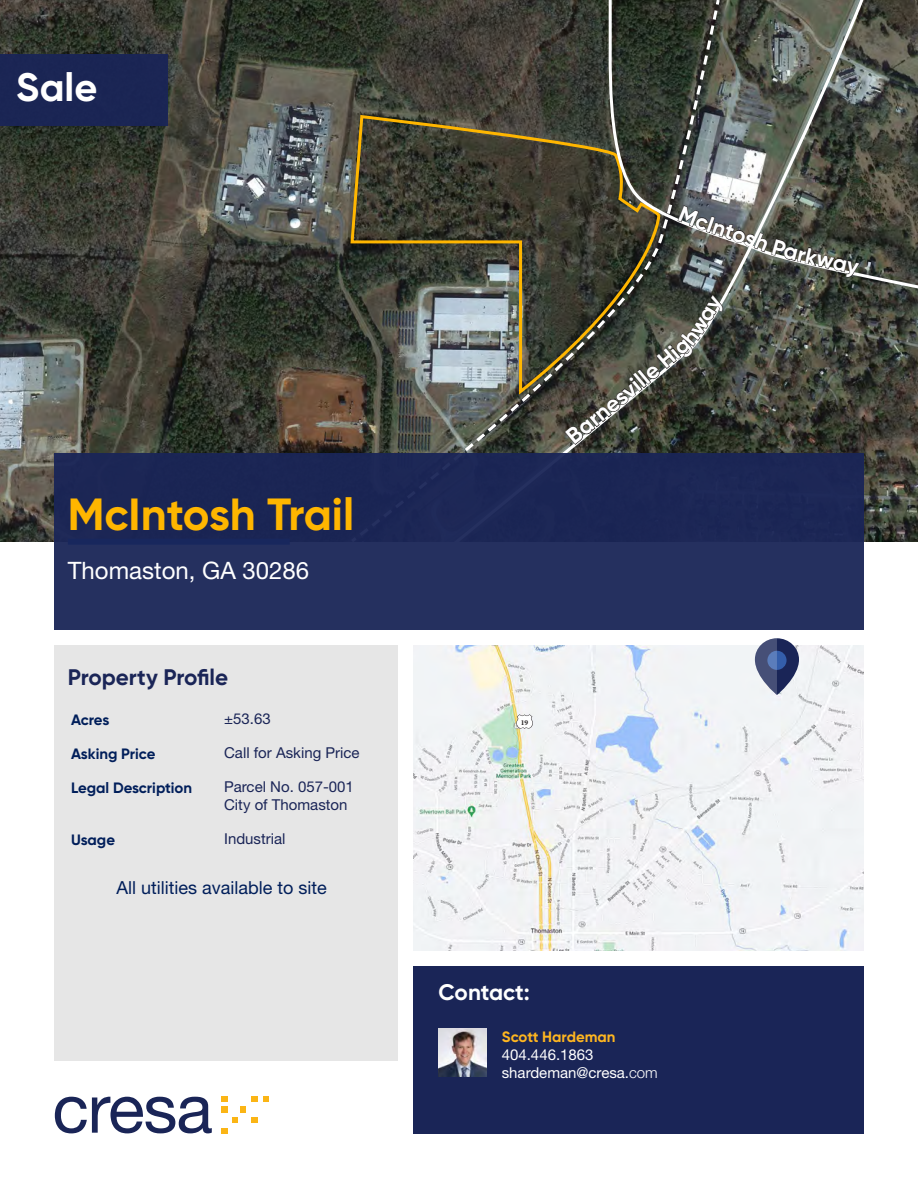
<style>
.page{position:relative;width:918px;height:1188px;background:#fff}
.page>*{position:absolute;margin:0;border:0;box-sizing:border-box;transform-origin:0 0}
.Building_Address{font:700 45px "Gilroy";color:#ffb600}
.t1{font:700 39.6px "Gilroy";color:#fff}
.Building_Address-2{font:24px "Helvetica Neue LT Std";color:#fff}
.For_More_Information{font:700 22.5px "Gilroy";color:#fff}
.Headline{font:700 22.5px "Gilroy";color:#1a2557}
.t2{font:18px "Helvetica Neue LT Std";color:#001e5a}
.t3{font:15px "Helvetica Neue LT Std";color:#1a2557}
.t4{font:700 15px "Gilroy";color:#001e5a}
.Contact_Info{font:15px "Helvetica Neue LT Std";color:#fff}
.Name{font:700 15px "Gilroy";color:#ffb620}
.t5{font:700 7.5px "Minion Pro";color:#231f20}
.s1{font-weight:300}
</style>
<div class="page">
<img style="left:414px;top:646px;width:450px;height:304px">
<div style="left:54px;top:646px;width:344px;height:415px;background:#e6e6e6"></div>
<div style="left:414px;top:966px;width:450px;height:168px;background:#1a2557"></div>
<img style="left:0;top:0;width:918px;height:542px">
<svg style="left:55px;top:1097px;width:157px;height:36px"></svg>
<svg style="left:222px;top:1096px;width:5px;height:16px"></svg>
<svg style="left:222px;top:1118px;width:15px;height:15px"></svg>
<svg style="left:241px;top:1107px;width:5px;height:5px"></svg>
<svg style="left:252px;top:1096px;width:5px;height:6px"></svg>
<svg style="left:252px;top:1118px;width:5px;height:5px"></svg>
<svg style="left:264px;top:1096px;width:5px;height:6px"></svg>
<svg style="left:516px;top:714px;width:17px;height:15px"></svg>
<svg style="left:755px;top:638px;width:44px;height:57px"></svg>
<div style="left:767px;top:651px;width:20px;height:19px;background:#345eab;border-radius:50%"></div>
<svg style="left:755px;top:638px;width:22px;height:57px"></svg>
<div style="left:0;top:54px;width:167px;height:72px;background:#1a2557"></div>
<img style="left:438px;top:1028px;width:49px;height:49px">
<svg style="left:349px;top:0;width:96px;height:454px"></svg>
<svg style="left:871px;top:0;width:47px;height:291px"></svg>
<svg style="left:445px;top:0;width:426px;height:542px"></svg>
<div style="left:54px;top:454px;width:810px;height:176px;background:#202b5e"></div>
<svg style="left:660px;top:4px;width:199px;height:275px"></svg>
<svg style="left:681px;top:295px;width:46px;height:51px"></svg>
<p class="t1" style="left:16px;top:62px;width:83px">Sale</p>
<p class="Building_Address" style="left:68px;top:487px;width:288px">McIntosh Trail</p>
<p class="Building_Address-2" style="left:68px;top:557px;width:243px">Thomaston, GA 30286</p>
<p class="Headline" style="left:68px;top:663px;width:162px">Property Profile</p>
<p class="t4" style="left:71px;top:711px;width:40px">Acres</p>
<p class="t3" style="left:224px;top:710px;width:48px">±53.63</p>
<p class="t4" style="left:71px;top:744px;width:86px">Asking Price</p>
<p class="t3" style="left:224px;top:744px;width:137px">Call for Asking Price</p>
<p class="t4" style="left:71px;top:778px;width:123px">Legal Description</p>
<p class="t3" style="left:224px;top:777px;width:131px">Parcel No. 057-001</p>
<p class="t3" style="left:224px;top:795px;width:125px">City of Thomaston</p>
<p class="t4" style="left:71px;top:831px;width:46px">Usage</p>
<p class="t3" style="left:224px;top:830px;width:63px">Industrial</p>
<p class="t2" style="left:116px;top:877px;width:212px">All utilities available to site</p>
<h3 class="For_More_Information" style="left:561px;top:429px;width:155px;rotate:-40deg">Barnesville Hig</h3>
<p class="t5" style="left:521px;top:717px;width:9px">19</p>
<p class="For_More_Information" style="left:438px;top:978px;width:93px">Contact:</p>
<p class="Name" style="left:502px;top:1027px;width:115px">Scott Hardeman</p>
<p class="Contact_Info" style="left:502px;top:1045px;width:93px">404.446.1863</p>
<p class="Contact_Info" style="left:502px;top:1063px;width:157px">shardeman@cresa.<span class="s1">com</span></p>
</div>
